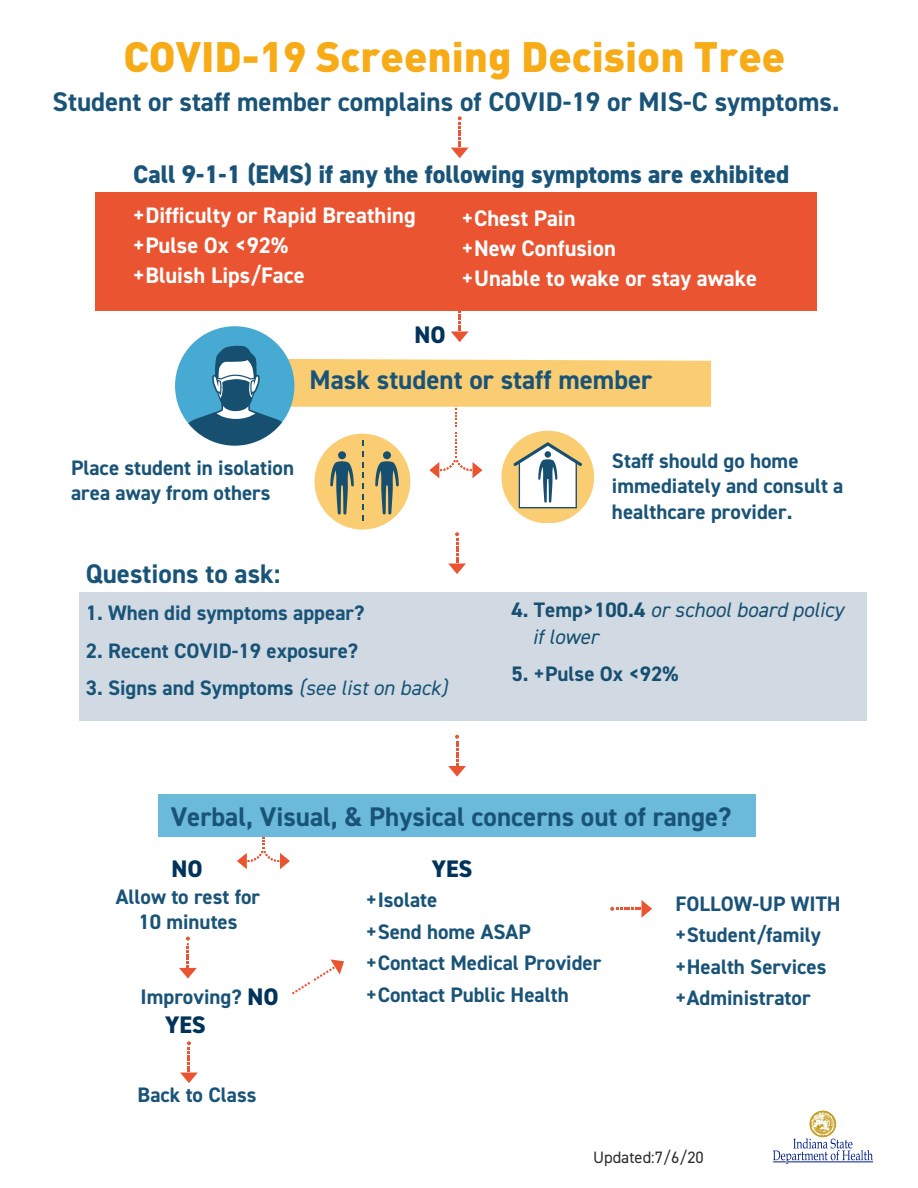
<style>
.page{position:relative;width:918px;height:1188px;background:#fff}
.page>*{position:absolute;margin:0;border:0;box-sizing:border-box;transform-origin:0 0}
.t1{font:900 42px "DIN";color:#f7ab16}
.t2{font:700 27px "DIN2014";color:#195478}
.t3{font:800 25.5px "DIN2014";color:#195478}
.t4{font:800 24px "DIN2014";color:#00335a}
.t5{font:700 22.5px/30px "DIN2014";color:#fff}
.t6{font:700 21px/31.5px "DIN2014";color:#195478}
.t7{font:italic 21px/27px "DIN2014";color:#174f70}
.t8{font:700 21px "DIN2014";color:#174f70}
.t9{font:16.5px "DIN2014";color:#2d2d2d}
.s1{font-weight:400;font-style:italic}
.s2{font-weight:700;font-style:normal}
</style>
<div class="page">
<svg style="left:237px;top:837px;width:53px;height:32px"></svg>
<div style="left:95px;top:193px;width:722px;height:118px;background:#ea5431"></div>
<div style="left:79px;top:592px;width:787px;height:129px;background:#d1dae3"></div>
<svg style="left:451px;top:116px;width:18px;height:42px"></svg>
<svg style="left:448px;top:532px;width:18px;height:42px"></svg>
<svg style="left:448px;top:735px;width:18px;height:42px"></svg>
<svg style="left:179px;top:937px;width:18px;height:42px"></svg>
<svg style="left:180px;top:1041px;width:18px;height:42px"></svg>
<svg style="left:292px;top:959px;width:52px;height:35px"></svg>
<div style="left:314px;top:434px;width:96px;height:96px;background:#facd73;border-radius:48px"></div>
<svg style="left:181px;top:311px;width:530px;height:210px"></svg>
<div style="left:159px;top:794px;width:597px;height:43px;background:#6bbadb"></div>
<img style="left:811px;top:1112px;width:24px;height:24px;border-radius:12px">
<div style="left:810px;top:1112px;width:25px;height:24px;border:1px solid #c29b1b;border-radius:50%"></div>
<div style="left:810px;top:1111px;width:26px;height:26px;border:1px solid #c29b1b;border-radius:50%"></div>
<svg style="left:773px;top:1138px;width:100px;height:26px"></svg>
<svg style="left:610px;top:900px;width:42px;height:18px"></svg>
<h1 class="t1" style="left:123px;top:29px;width:664px">COVID-19 Screening Decision Tree</h1>
<p class="t2" style="left:53px;top:84px;width:788px">Student or staff member complains of COVID-19 or MIS-C symptoms.</p>
<p class="t3" style="left:133px;top:157px;width:657px">Call 9-1-1 (EMS) if any the following symptoms are exhibited</p>
<p class="t5" style="left:133px;top:200px;width:284px">+Difficulty or Rapid Breathing +Pulse Ox &lt;92%<br>+Bluish Lips/Face</p>
<p class="t5" style="left:462px;top:203px;width:297px">+Chest Pain<br>+New Confusion<br>+Unable to wake or stay awake</p>
<p class="t4" style="left:415px;top:319px;width:33px">NO</p>
<p class="t2" style="left:310px;top:362px;width:344px">Mask student or staff member</p>
<p class="t6" style="left:71px;top:455px;width:225px;line-height:25.2px">Place student in isolation area away from others</p>
<p class="t6" style="left:612px;top:448px;width:233px;line-height:25.2px">Staff should go home immediately and consult a healthcare provider.</p>
<p class="t2" style="left:86px;top:555px;width:196px">Questions to ask:</p>
<p class="t6" style="left:86px;top:597px;width:280px">1. When did symptoms appear?</p>
<p class="t6" style="left:86px;top:634px;width:274px">2. Recent COVID-19 exposure?</p>
<p class="t6" style="left:86px;top:672px;width:363px">3. Signs and Symptoms <span class="s1">(see list on back)</span></p>
<p class="t7" style="left:532px;top:596px;width:313px;text-indent:-21px"><span class="s2">4. Temp&gt;100.4</span> or school board policy if lower</p>
<p class="t8" style="left:511px;top:660px;width:168px">5. +Pulse Ox &lt;92%</p>
<p class="t2" style="left:171px;top:799px;width:562px">Verbal, Visual, &amp; Physical concerns out of range?</p>
<p class="t4" style="left:172px;top:852px;width:33px">NO</p>
<p class="t6" style="left:116px;top:884px;width:146px;line-height:25.2px;text-align:center">Allow to rest for<br>10 minutes</p>
<p class="t4" style="left:247px;top:981px;width:33px">NO</p>
<p class="t6" style="left:141px;top:980px;width:103px">Improving?</p>
<p class="t4" style="left:165px;top:1008px;width:42px">YES</p>
<p class="t6" style="left:138px;top:1079px;width:120px">Back to Class</p>
<p class="t4" style="left:432px;top:852px;width:42px">YES</p>
<p class="t6" style="left:366px;top:884px;width:237px">+Isolate<br>+Send home ASAP +Contact Medical Provider +Contact Public Health</p>
<p class="t6" style="left:676px;top:888px;width:167px">FOLLOW-UP WITH +Student/family +Health Services +Administrator</p>
<p class="t9" style="left:593px;top:1147px;width:112px">Updated:7/6/20</p>
</div>
